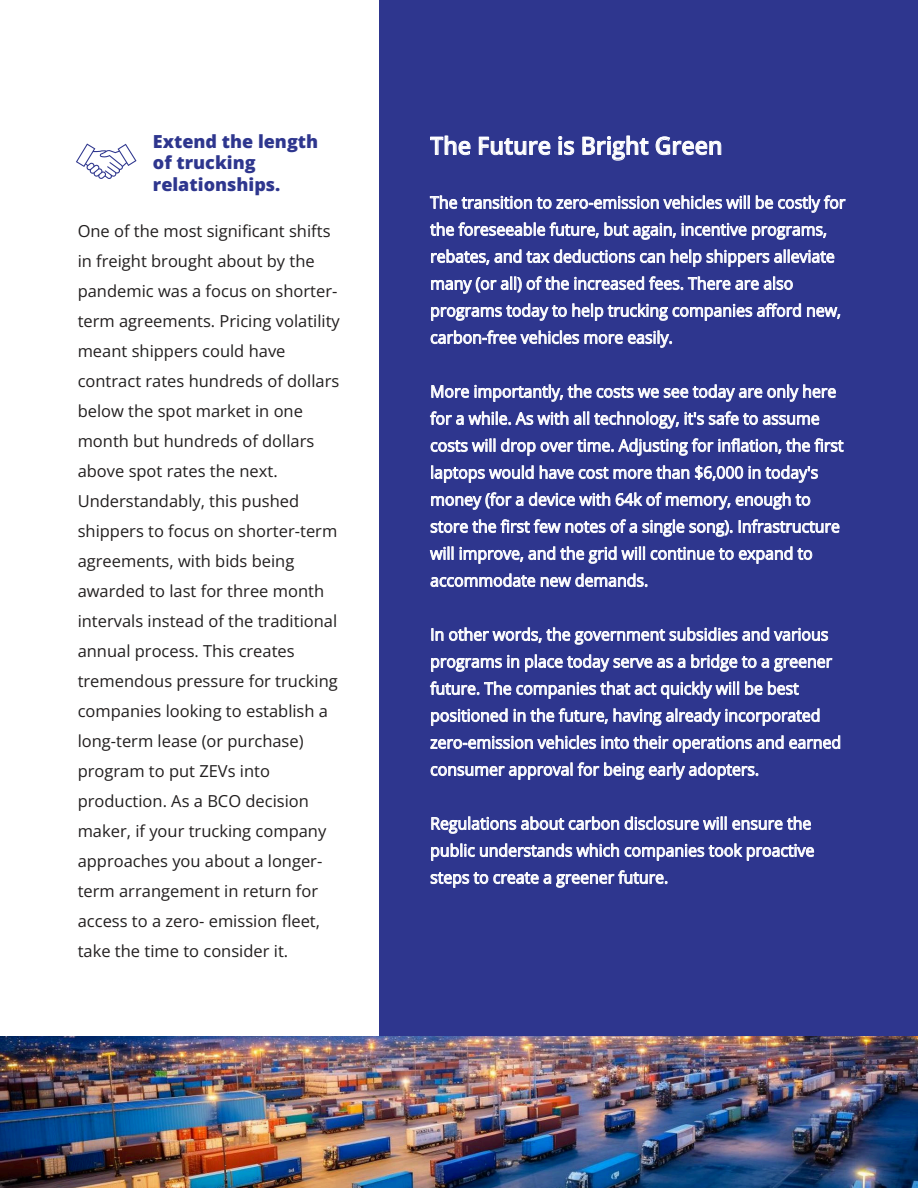
<style>
.page{position:relative;width:918px;height:1188px;background:#fff}
.page>*{position:absolute;margin:0;border:0;box-sizing:border-box;transform-origin:0 0}
.t1{font:600 24px "Open Sans";color:#fff;scale:.96 1}
.t2{font:800 18px/21.6px "Open Sans";color:#2e368e}
.t3{font:16.5px/27px "Open Sans";color:#fff;scale:.96 1}
.t4{font:16.5px/30px "Open Sans";color:#221f1f}
</style>
<div class="page">
<div style="left:380px;top:0;width:538px;height:1188px;background:#2e368e"></div>
<img style="left:0;top:1036px;width:918px;height:152px">
<svg style="left:430px;top:136px;width:40px;height:19px"></svg>
<svg style="left:479px;top:137px;width:71px;height:18px"></svg>
<svg style="left:558px;top:136px;width:16px;height:19px"></svg>
<svg style="left:582px;top:136px;width:66px;height:25px"></svg>
<svg style="left:656px;top:137px;width:65px;height:18px"></svg>
<svg style="left:430px;top:196px;width:320px;height:14px"></svg>
<svg style="left:756px;top:195px;width:90px;height:18px"></svg>
<svg style="left:430px;top:222px;width:396px;height:18px"></svg>
<svg style="left:431px;top:250px;width:234px;height:15px"></svg>
<svg style="left:671px;top:250px;width:30px;height:17px"></svg>
<svg style="left:707px;top:250px;width:127px;height:17px"></svg>
<svg style="left:431px;top:276px;width:362px;height:18px"></svg>
<svg style="left:431px;top:303px;width:370px;height:18px"></svg>
<svg style="left:807px;top:307px;width:33px;height:13px"></svg>
<svg style="left:431px;top:330px;width:148px;height:15px"></svg>
<svg style="left:585px;top:331px;width:87px;height:17px"></svg>
<svg style="left:431px;top:385px;width:405px;height:17px"></svg>
<svg style="left:430px;top:411px;width:138px;height:15px"></svg>
<svg style="left:574px;top:411px;width:245px;height:18px"></svg>
<svg style="left:431px;top:439px;width:64px;height:14px"></svg>
<svg style="left:501px;top:438px;width:343px;height:18px"></svg>
<svg style="left:431px;top:466px;width:103px;height:17px"></svg>
<svg style="left:540px;top:466px;width:149px;height:14px"></svg>
<svg style="left:695px;top:466px;width:123px;height:17px"></svg>
<svg style="left:431px;top:492px;width:92px;height:18px"></svg>
<svg style="left:529px;top:493px;width:81px;height:14px"></svg>
<svg style="left:616px;top:492px;width:114px;height:18px"></svg>
<svg style="left:736px;top:493px;width:74px;height:17px"></svg>
<svg style="left:431px;top:519px;width:302px;height:18px"></svg>
<svg style="left:739px;top:519px;width:100px;height:15px"></svg>
<svg style="left:430px;top:547px;width:23px;height:13px"></svg>
<svg style="left:459px;top:547px;width:186px;height:17px"></svg>
<svg style="left:651px;top:547px;width:161px;height:17px"></svg>
<svg style="left:431px;top:574px;width:104px;height:13px"></svg>
<svg style="left:541px;top:574px;width:107px;height:14px"></svg>
<svg style="left:432px;top:628px;width:11px;height:13px"></svg>
<svg style="left:449px;top:628px;width:379px;height:17px"></svg>
<svg style="left:431px;top:655px;width:88px;height:17px"></svg>
<svg style="left:525px;top:655px;width:160px;height:17px"></svg>
<svg style="left:691px;top:655px;width:141px;height:17px"></svg>
<svg style="left:430px;top:681px;width:309px;height:18px"></svg>
<svg style="left:745px;top:682px;width:17px;height:13px"></svg>
<svg style="left:768px;top:682px;width:31px;height:13px"></svg>
<svg style="left:431px;top:708px;width:177px;height:18px"></svg>
<svg style="left:614px;top:709px;width:205px;height:17px"></svg>
<svg style="left:430px;top:736px;width:410px;height:17px"></svg>
<svg style="left:431px;top:763px;width:141px;height:17px"></svg>
<svg style="left:578px;top:762px;width:180px;height:18px"></svg>
<svg style="left:431px;top:817px;width:188px;height:17px"></svg>
<svg style="left:625px;top:817px;width:101px;height:14px"></svg>
<svg style="left:732px;top:817px;width:79px;height:14px"></svg>
<svg style="left:431px;top:844px;width:188px;height:17px"></svg>
<svg style="left:625px;top:844px;width:189px;height:17px"></svg>
<svg style="left:431px;top:870px;width:237px;height:18px"></svg>
<svg style="left:76px;top:144px;width:61px;height:35px"></svg>
<p class="t2" style="left:153px;top:130px;width:167px">Extend the length of trucking relationships.</p>
<p class="t4" style="left:78px;top:215px;width:264px">One of the most significant shifts in freight brought about by the pandemic was a focus on shorter&shy;term agreements. Pricing volatility meant shippers could have contract rates hundreds of dollars below the spot market in one month but hundreds of dollars above spot rates the next.<br>Understandably, this pushed shippers to focus on shorter-term agreements, with bids being awarded to last for three month intervals instead of the traditional annual process. This creates tremendous pressure for trucking companies looking to establish a long-term lease (or purchase) program to put ZEVs into production. As a BCO decision maker, if your trucking company approaches you about a longer&shy;term arrangement in return for access to a zero- emission fleet, take the time to consider it.</p>
<h1 class="t1" style="left:430px;top:129px;width:306px">The Future is Bright Green</h1>
<p class="t3" style="left:430px;top:189px;width:434px">The transition to zero-emission vehicles will be costly for the foreseeable future, but again, incentive programs, rebates, and tax deductions can help shippers alleviate many (or all) of the increased fees. There are also programs today to help trucking companies afford new, carbon-free vehicles more easily.</p>
<p class="t3" style="left:430px;top:378px;width:432px">More importantly, the costs we see today are only here for a while. As with all technology, it's safe to assume costs will drop over time. Adjusting for inflation, the first laptops would have cost more than $6,000 in today's money (for a device with 64k of memory, enough to store the first few notes of a single song). Infrastructure will improve, and the grid will continue to expand to accommodate new demands.</p>
<p class="t3" style="left:430px;top:621px;width:430px">In other words, the government subsidies and various programs in place today serve as a bridge to a greener future. The companies that act quickly will be best positioned in the future, having already incorporated zero-emission vehicles into their operations and earned consumer approval for being early adopters.</p>
<p class="t3" style="left:430px;top:810px;width:402px">Regulations about carbon disclosure will ensure the public understands which companies took proactive steps to create a greener future.</p>
</div>
